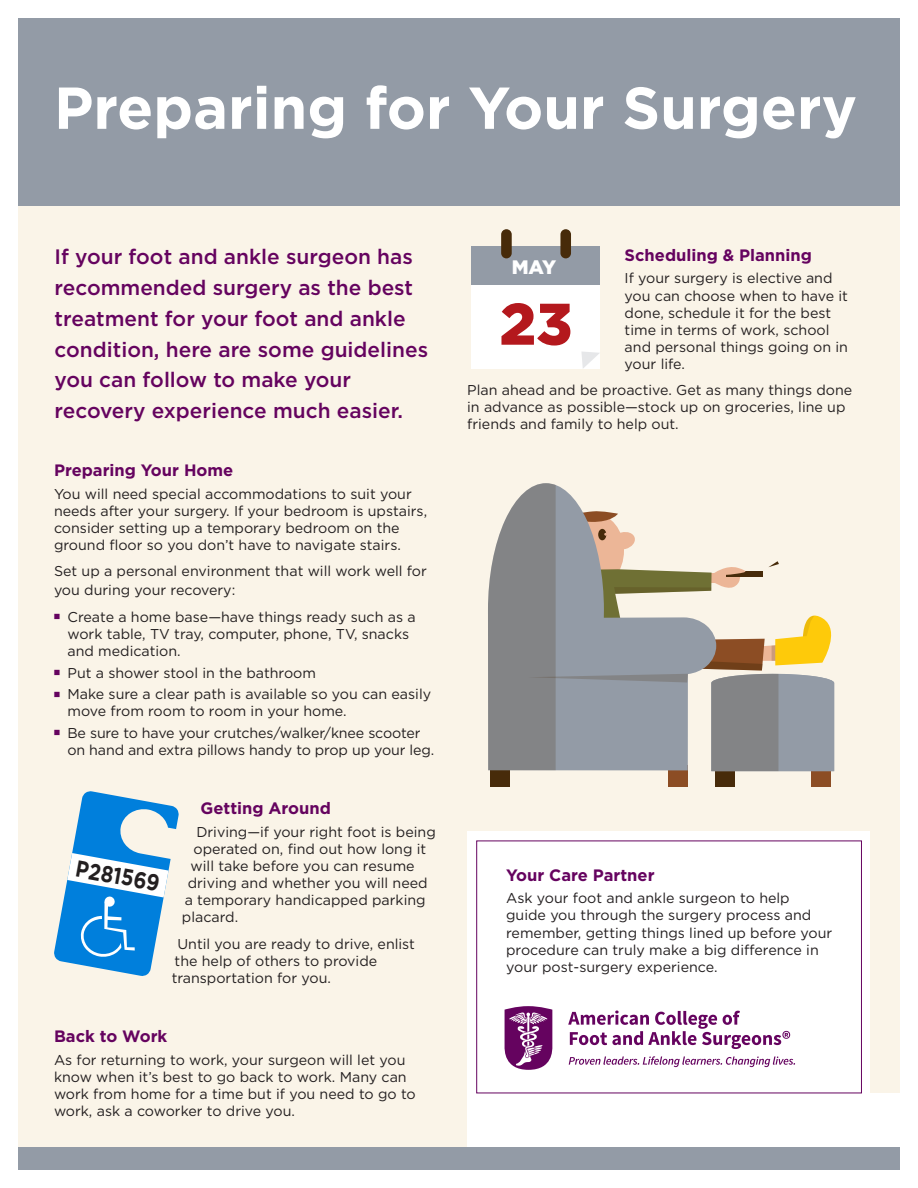
<style>
.page{position:relative;width:918px;height:1188px;background:#fff}
.page>*{position:absolute;margin:0;border:0;box-sizing:border-box;transform-origin:0 0}
.t1{font:700 58.95px "Gotham";color:#fff}
.t2{font:900 58.5px "Gotham";color:#b4181d}
.t3{font:700 23.1px "Gotham";color:#231f20;scale:.85 1}
.t4{font:500 20.85px/30.8px "Gotham";color:#65035f}
.t5{font:900 19.5px "Gotham";color:#fff}
.t6{font:700 16.5px "Gotham";color:#65035f}
.t7{font:14.25px/17.1px "Gotham";color:#231f20}
.s1{font-family:"Universal Newswith Comm Pi";font-size:10.5px;color:#65035f}
</style>
<div class="page">
<div style="left:18px;top:18px;width:882px;height:1152px;background:#faf4e8"></div>
<div style="left:467px;top:831px;width:403px;height:316px;background:#fff"></div>
<div style="left:475px;top:1093px;width:425px;height:69px;background:#fff"></div>
<div style="left:476px;top:841px;width:386px;height:252px;border:1px solid #65035f"></div>
<svg style="left:504px;top:1006px;width:49px;height:64px"></svg>
<svg style="left:569px;top:1056px;width:226px;height:11px"></svg>
<svg style="left:568px;top:1011px;width:222px;height:38px"></svg>
<div style="left:18px;top:18px;width:882px;height:188px;background:#939ba6"></div>
<div style="left:18px;top:1148px;width:882px;height:22px;background:#939ba6"></div>
<div style="left:491px;top:765px;width:19px;height:22px;background:#472b0a"></div>
<div style="left:668px;top:765px;width:20px;height:22px;background:#8c4d24"></div>
<div style="left:715px;top:765px;width:20px;height:22px;background:#472b0a"></div>
<div style="left:812px;top:765px;width:19px;height:22px;background:#8c4d24"></div>
<svg style="left:488px;top:483px;width:347px;height:288px"></svg>
<div style="left:471px;top:247px;width:128px;height:122px;background:#fff"></div>
<div style="left:471px;top:246px;width:128px;height:39px;background:#939ba6"></div>
<div style="left:501px;top:229px;width:11px;height:29px;background:#472b0a;border-radius:5px"></div>
<div style="left:560px;top:229px;width:11px;height:29px;background:#472b0a;border-radius:5px"></div>
<svg style="left:581px;top:352px;width:19px;height:17px"></svg>
<svg style="left:54px;top:791px;width:125px;height:185px"></svg>
<h1 class="t1" style="left:54px;top:75px;width:805px">Preparing for Your Surgery</h1>
<h3 class="t4" style="left:55px;top:242px;width:375px">If your foot and ankle surgeon has recommended surgery as the best treatment for your foot and ankle condition, here are some guidelines you can follow to make your recovery experience much easier.</h3>
<p class="t6" style="left:54px;top:461px;width:181px">Preparing Your Home</p>
<p class="t7" style="left:54px;top:486px;width:375px">You will need special accommodations to suit your needs after your surgery. If your bedroom is upstairs, consider setting up a temporary bedroom on the ground floor so you don’t have to navigate stairs.</p>
<p class="t7" style="left:54px;top:562px;width:374px;line-height:18.9px">Set up a personal environment that will work well for you during your recovery:</p>
<p class="t7" style="left:68px;top:609px;width:350px;text-indent:-14px"><span class="s1">-</span> Create a home base—have things ready such as a work table, TV tray, computer, phone, TV, snacks and medication.</p>
<p class="t7" style="left:54px;top:665px;width:264px"><span class="s1">-</span> Put a shower stool in the bathroom</p>
<p class="t7" style="left:68px;top:687px;width:365px;text-indent:-14px"><span class="s1">-</span> Make sure a clear path is available so you can easily move from room to room in your home.</p>
<p class="t7" style="left:68px;top:725px;width:368px;text-indent:-14px"><span class="s1">-</span> Be sure to have your crutches/walker/knee scooter on hand and extra pillows handy to prop up your leg.</p>
<h3 class="t3" style="left:78px;top:855px;width:101px;rotate:10deg">P281569</h3>
<p class="t6" style="left:201px;top:799px;width:132px">Getting Around</p>
<p class="t7" style="left:196px;top:824px;width:241px">Driving—if your right foot is being</p>
<p class="t7" style="left:193px;top:841px;width:234px">operated on, find out how long it</p>
<p class="t7" style="left:191px;top:859px;width:226px">will take before you can resume</p>
<p class="t7" style="left:188px;top:876px;width:242px">driving and whether you will need</p>
<p class="t7" style="left:185px;top:893px;width:242px">a temporary handicapped parking</p>
<p class="t7" style="left:182px;top:910px;width:58px">placard.</p>
<p class="t7" style="left:172px;top:936px;width:245px;text-indent:6px">Until you are ready to drive, enlist the help of others to provide transportation for you.</p>
<p class="t6" style="left:54px;top:1027px;width:115px">Back to Work</p>
<p class="t7" style="left:54px;top:1052px;width:363px">As for returning to work, your surgeon will let you know when it’s best to go back to work. Many can work from home for a time but if you need to go to work, ask a coworker to drive you.</p>
<p class="t6" style="left:625px;top:246px;width:189px">Scheduling &amp; Planning</p>
<p class="t7" style="left:625px;top:271px;width:225px">If your surgery is elective and you can choose when to have it done, schedule it for the best time in terms of work, school and personal things going on in your life.</p>
<p class="t7" style="left:467px;top:382px;width:387px">Plan ahead and be proactive. Get as many things done in advance as possible—stock up on groceries, line up friends and family to help out.</p>
<h3 class="t5" style="left:512px;top:260px;width:46px">MAY</h3>
<h2 class="t2" style="left:500px;top:303px;width:74px">23</h2>
<p class="t6" style="left:506px;top:866px;width:150px">Your Care Partner</p>
<p class="t7" style="left:506px;top:891px;width:328px">Ask your foot and ankle surgeon to help guide you through the surgery process and remember, getting things lined up before your procedure can truly make a big difference in your post-surgery experience.</p>
</div>
